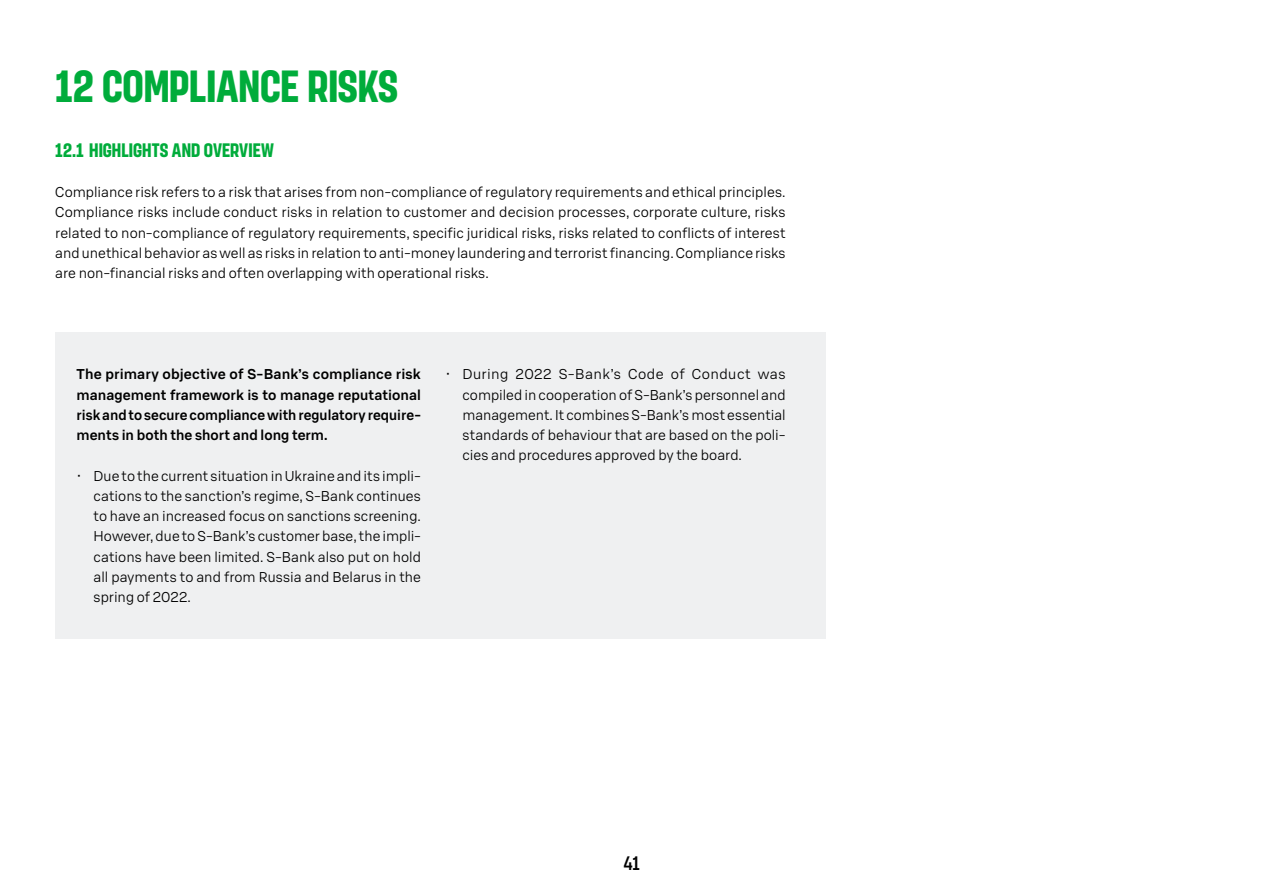
<style>
.page{position:relative;width:1263px;height:893px;background:#fff}
.page>*{position:absolute;margin:0;border:0;box-sizing:border-box;transform-origin:0 0}
.H2_Otsikko_A_xx{font:700 45px "S Bonus Display";letter-spacing:-.005em;color:#00ac3b}
.H3_Otsikko_B_nro_xx{font:700 19.5px "S Bonus Display";color:#00ac3b}
.t1{font:600 19.5px "S Bonus Display";color:#000}
.P_Leipis_luettelo_EI{font:300 13.95px/20.2px "S Bonus UX";letter-spacing:.005em;color:#000;text-align:justify}
.P_Leipis{font:300 13.95px/20.2px "S Bonus UX";color:#000;text-align:justify}
.P_Leipis-2{font:500 13.95px/20.2px "S Bonus UX";letter-spacing:.005em;color:#000;text-align:justify}
</style>
<div class="page">
<div style="left:55px;top:332px;width:771px;height:306px;background:#eff0f1"></div>
<p class="H2_Otsikko_A_xx" style="left:55px;top:58px;width:344px">12 COMPLIANCE RISKS</p>
<p class="H3_Otsikko_B_nro_xx" style="left:55px;top:138px;width:220px">12.1 HIGHLIGHTS AND OVERVIEW</p>
<p class="P_Leipis" style="left:55px;top:181px;width:732px">Compliance risk refers to a risk that arises from non-compliance of regulatory requirements and ethical principles.<br>Compliance risks include conduct risks in relation to customer and decision processes, corporate culture, risks related to non-compliance of regulatory requirements, specific juridical risks, risks related to conflicts of interest and unethical behavior as well as risks in relation to anti-money laundering and terrorist financing. Compliance risks are non-financial risks and often overlapping with operational risks.</p>
<p class="P_Leipis-2" style="left:77px;top:364px;width:346px">The primary objective of S-Bank’s compliance risk management framework is to manage reputational risk and to secure compliance with regulatory require&shy;ments in both the short and long term.</p>
<p class="P_Leipis_luettelo_EI" style="left:94px;top:465px;width:329px;text-indent:-17px">• Due to the current situation in Ukraine and its impli&shy;cations to the sanction’s regime, S-Bank continues to have an increased focus on sanctions screening.<br>However, due to S-Bank’s customer base, the impli&shy;cations have been limited. S-Bank also put on hold all payments to and from Russia and Belarus in the spring of 2022.</p>
<p class="P_Leipis_luettelo_EI" style="left:462px;top:364px;width:325px;text-indent:-17px">• During 2022 S-Bank’s Code of Conduct was compiled in cooperation of S-Bank’s personnel and management. It combines S-Bank’s most essential standards of behaviour that are based on the poli&shy;cies and procedures approved by the board.</p>
<h2 class="t1" style="left:623px;top:851px;width:18px">41</h2>
</div>
